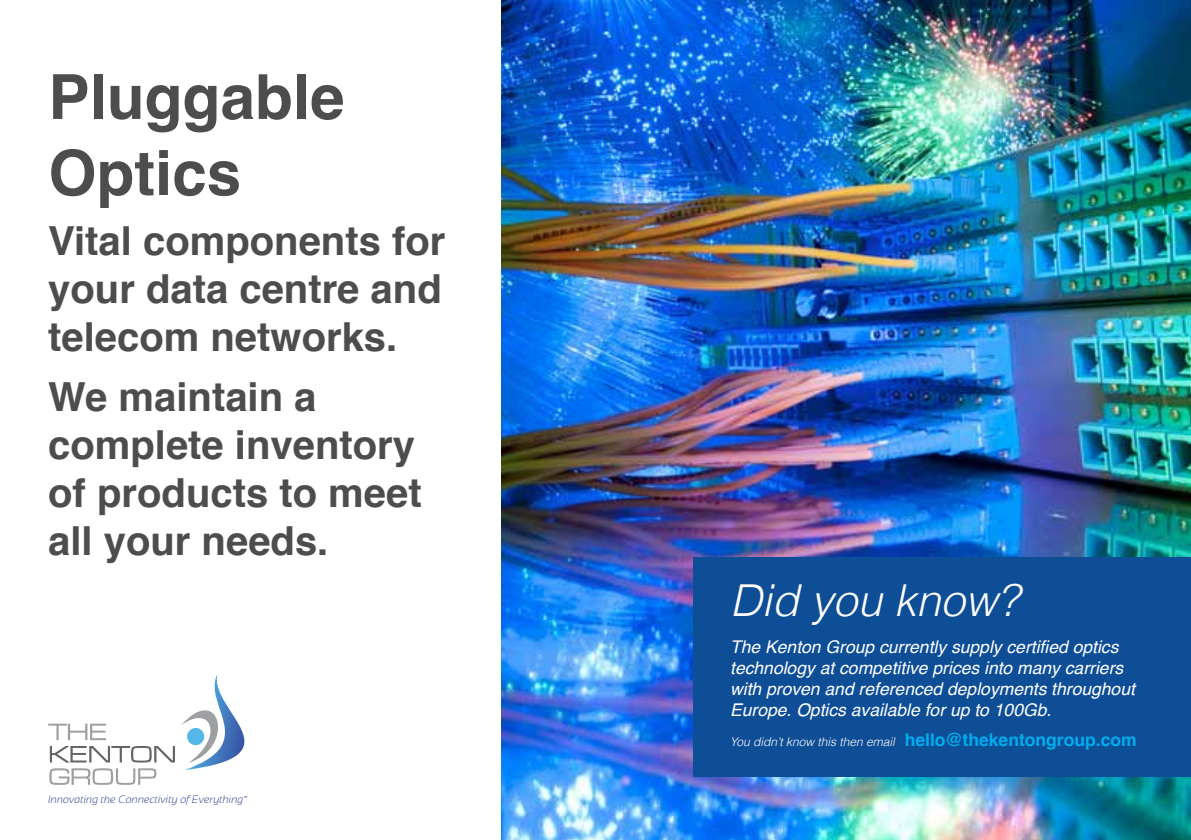
<style>
.page{position:relative;width:1191px;height:840px;background:#fff}
.page>*{position:absolute;margin:0;border:0;box-sizing:border-box;transform-origin:0 0}
.t1{font:700 62px/76px "Helvetica";color:#4d4d4f}
.t2{font:italic 300 44px "Helvetica";color:#fff}
.t3{font:700 40px/48px "Helvetica";color:#4d4d4f;text-align:justify}
.t4{font:italic 17.6px/21px "Helvetica";color:#fff}
.t5{font:italic 300 12px "Helvetica";color:#fff}
.t6{font:italic 300 10.8px "Sansation";color:#25408f}
.s1{font-weight:700;font-style:normal;font-size:17.6px;color:#00aeef}
</style>
<div class="page">
<img style="left:501px;top:0;width:690px;height:839px">
<div style="left:693px;top:557px;width:498px;height:219px;background:#0e4e96"></div>
<svg style="left:181px;top:674px;width:64px;height:95px"></svg>
<svg style="left:48px;top:723px;width:58px;height:16px"></svg>
<svg style="left:49px;top:746px;width:126px;height:38px"></svg>
<h1 class="t1" style="left:48px;top:60px;width:298px">Pluggable<br>Optics</h1>
<h3 class="t3" style="left:48px;top:217px;width:399px">Vital components for your data centre and telecom networks.</h3>
<h3 class="t3" style="left:48px;top:373px;width:375px;text-align:left">We maintain a complete inventory of products to meet all your needs.</h3>
<p class="t6" style="left:48px;top:792px;width:201px">Innovating the Connectivity of Everything<sup>™</sup></p>
<h2 class="t2" style="left:730px;top:566px;width:290px">Did you know?</h2>
<p class="t4" style="left:730px;top:636px;width:406px">The Kenton Group currently supply certified optics technology at competitive prices into many carriers with proven and referenced deployments throughout Europe. Optics available for up to 100Gb.</p>
<p class="t5" style="left:730px;top:732px;width:408px">You didn’t know this then email <span class="s1">hello@thekentongroup.com</span></p>
</div>
